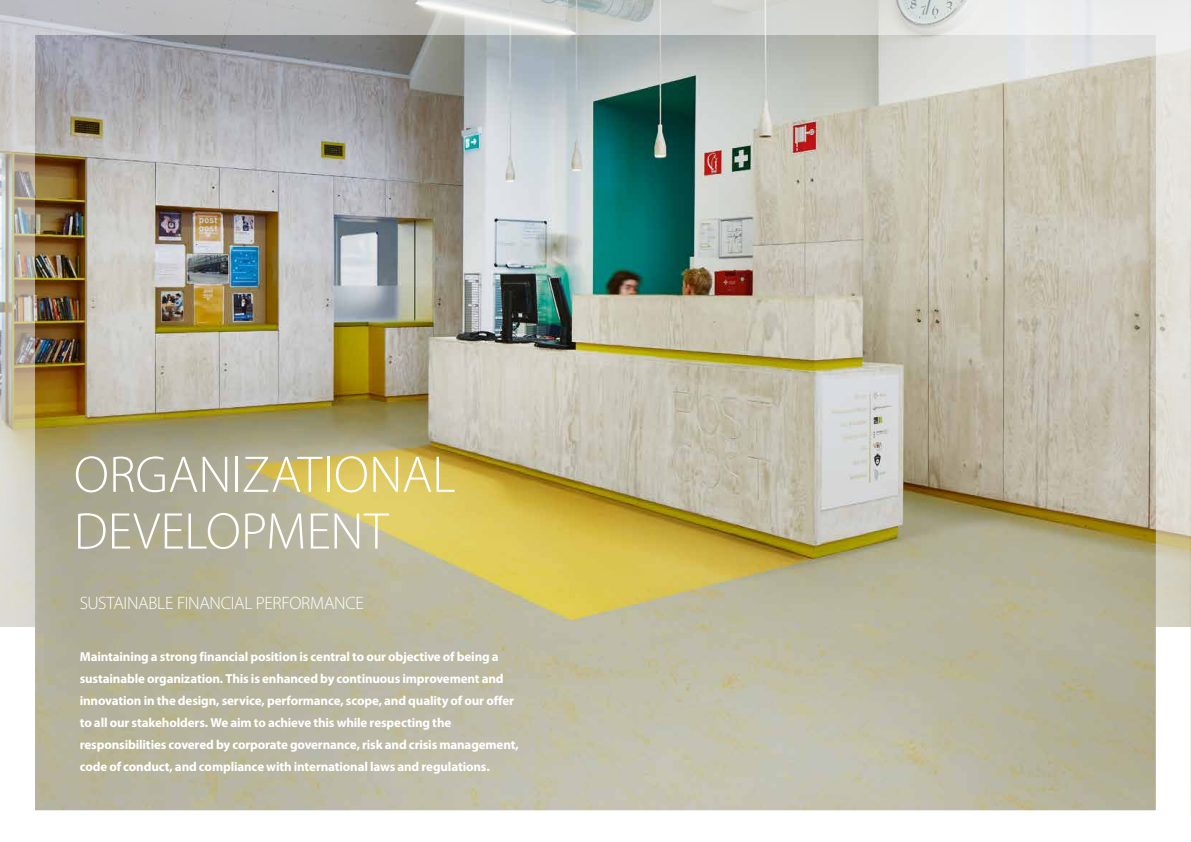
<style>
.page{position:relative;width:1191px;height:842px;background:#fff}
.page>*{position:absolute;margin:0;border:0;box-sizing:border-box;transform-origin:0 0}
.t1{font:300 52px/56.7px "Myriad Pro";color:#fff}
.t2{font:300 18px "Myriad Pro";letter-spacing:-.02em;color:#fff}
.t3{font:700 13px/22px "Myriad Pro";letter-spacing:-.01em;color:#fff}
</style>
<div class="page">
<img style="left:0;top:0;width:1190px;height:609px">
<svg style="left:0;top:609px;width:1190px;height:202px;background:#bfbca7"></svg>
<h1 class="t1" style="left:74px;top:447px;width:383px">ORGANIZATIONAL<br>DEVELOPMENT</h1>
<h2 class="t2" style="left:80px;top:593px;width:285px">SUSTAINABLE FINANCIAL PERFORMANCE</h2>
<p class="t3" style="left:80px;top:646px;width:441px">Maintaining a strong financial position is central to our objective of being a sustainable organization. This is enhanced by continuous improvement and innovation in the design, service, performance, scope, and quality of our offer to all our stakeholders. We aim to achieve this while respecting the responsibilities covered by corporate governance, risk and crisis management, code of conduct, and compliance with international laws and regulations.</p>
</div>
